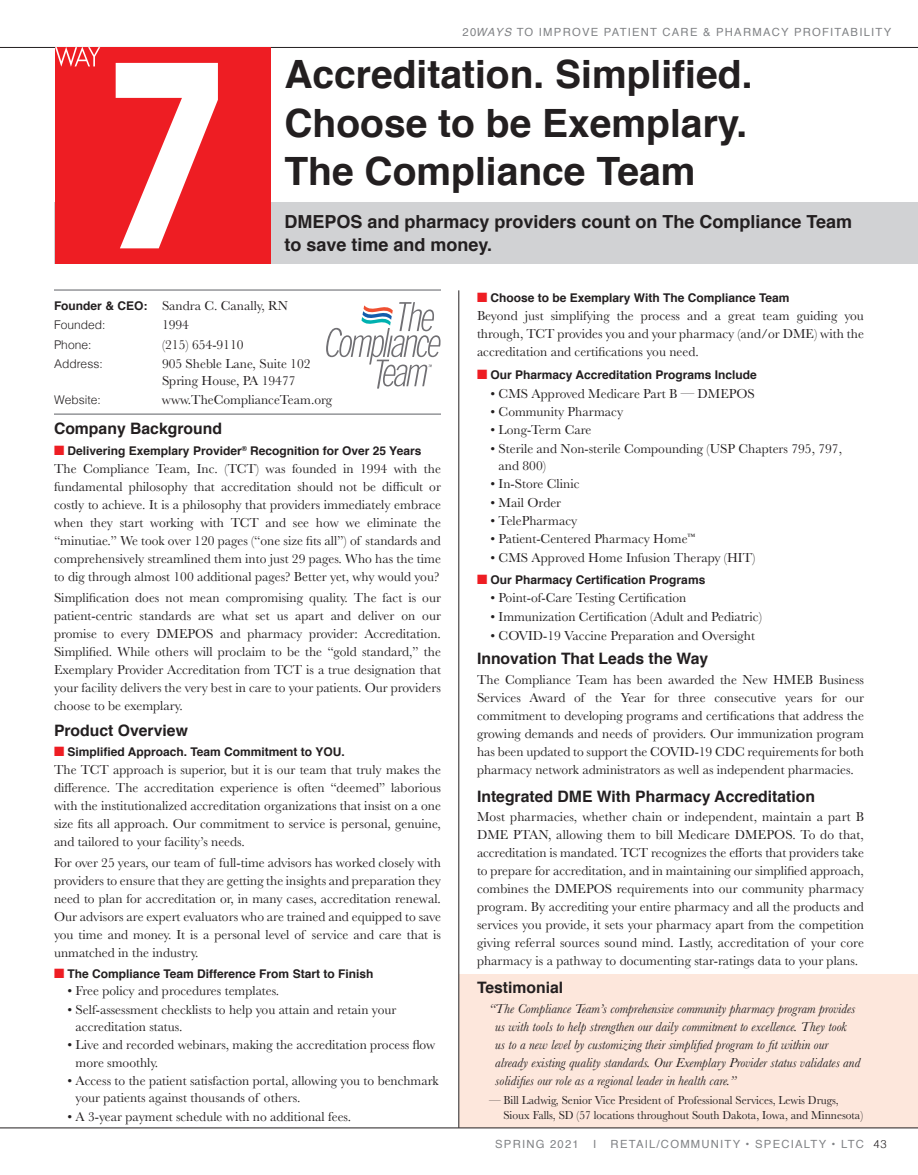
<style>
.page{position:relative;width:918px;height:1175px;background:#fff}
.page>*{position:absolute;margin:0;border:0;box-sizing:border-box;transform-origin:0 0}
.t1{font:700 39px/48px "Helvetica";color:#231f20}
.t2{font:700 18px/22.5px "Helvetica";color:#231f20}
.t3{font:700 15.75px "Helvetica";color:#231f20}
.t4{font:13.5px/18px "Baskerville";color:#231f20;text-align:justify}
.t5{font:italic 13.5px/18px "Baskerville";color:#231f20}
.t6{font:700 12px "Helvetica";color:#231f20}
.t7{font:12px/15px "Baskerville";color:#231f20;scale:.96 1}
.t8{font:300 12px "Helvetica";color:#231f20}
.t9{font:11.25px "Helvetica";letter-spacing:.11em;color:#808285}
.s1{font-style:italic}
.s2{font-family:"Helvetica";font-weight:700;font-size:12px}
.s3{color:#ee1d23}
.s4{font-weight:300;color:#231f20}
</style>
<div class="page">
<hr style="left:0;top:47px;width:918px;height:1px;background:#231f20">
<div style="left:459px;top:973px;width:459px;height:154px;background:#fde7dc"></div>
<div style="left:55px;top:202px;width:863px;height:61px;background:#d1d2d4"></div>
<hr style="left:54px;top:413px;width:387px;height:2px;background:#939598">
<hr style="left:54px;top:289px;width:387px;height:2px;background:#939598">
<div style="left:55px;top:47px;width:216px;height:216px;background:#ee1d23"></div>
<svg style="left:116px;top:63px;width:102px;height:185px"></svg>
<svg style="left:55px;top:47px;width:45px;height:20px"></svg>
<svg style="left:326px;top:302px;width:115px;height:86px"></svg>
<hr style="left:0;top:1127px;width:918px;height:1px;background:#231f20">
<hr style="left:459px;top:290px;width:1px;height:837px;background:#231f20">
<p class="t9" style="left:463px;top:23px;width:430px">20<span class="s1">WAYS</span> TO IMPROVE PATIENT CARE &amp; PHARMACY PROFITABILITY</p>
<h1 class="t1" style="left:284px;top:51px;width:470px">Accreditation. Simplified.<br>Choose to be Exemplary.<br>The Compliance Team</h1>
<h2 class="t2" style="left:284px;top:211px;width:569px">DMEPOS and pharmacy providers count on The Compliance Team to save time and money.</h2>
<p class="t4" style="left:54px;top:296px;width:236px"><span class="s2">Founder &amp; CEO:</span> Sandra C. Canally, RN</p>
<p class="t8" style="left:54px;top:315px;width:53px">Founded:</p>
<p class="t4" style="left:162px;top:316px;width:28px">1994</p>
<p class="t8" style="left:54px;top:334px;width:39px">Phone:</p>
<p class="t4" style="left:162px;top:335px;width:83px">(215) 654-9110</p>
<p class="t8" style="left:54px;top:354px;width:50px">Address:</p>
<p class="t4" style="left:162px;top:356px;width:150px;line-height:16.5px">905 Sheble Lane, Suite 102<br>Spring House, PA 19477</p>
<p class="t8" style="left:54px;top:390px;width:48px">Website:</p>
<p class="t4" style="left:162px;top:391px;width:172px">www.TheComplianceTeam.org</p>
<p class="t3" style="left:54px;top:416px;width:170px">Company Background</p>
<p class="t6" style="left:54px;top:441px;width:369px"><span class="s3">■</span> Delivering Exemplary Provider<sup>®</sup> Recognition for Over 25 Years</p>
<p class="t4" style="left:54px;top:460px;width:389px">The Compliance Team, Inc. (TCT) was founded in 1994 with the fundamental philosophy that accreditation should not be difficult or costly to achieve. It is a philosophy that providers immediately embrace when they start working with TCT and see how we eliminate the “minutiae.” We took over 120 pages (“one size fits all”) of standards and comprehensively streamlined them into just 29 pages. Who has the time to dig through almost 100 additional pages? Better yet, why would you?</p>
<p class="t4" style="left:54px;top:589px;width:389px">Simplification does not mean compromising quality. The fact is our patient-centric standards are what set us apart and deliver on our promise to every DMEPOS and pharmacy provider: Accreditation.<br>Simplified. While others will proclaim to be the “gold standard,” the Exemplary Provider Accreditation from TCT is a true designation that your facility delivers the very best in care to your patients. Our providers choose to be exemplary.</p>
<p class="t3" style="left:54px;top:718px;width:135px">Product Overview</p>
<p class="t6" style="left:54px;top:741px;width:292px"><span class="s3">■</span> Simplified Approach. Team Commitment to YOU.</p>
<p class="t4" style="left:54px;top:760px;width:389px">The TCT approach is superior, but it is our team that truly makes the difference. The accreditation experience is often “deemed” laborious with the institutionalized accreditation organizations that insist on a one size fits all approach. Our commitment to service is personal, genuine, and tailored to your facility’s needs.</p>
<p class="t4" style="left:54px;top:853px;width:389px">For over 25 years, our team of full-time advisors has worked closely with providers to ensure that they are getting the insights and preparation they need to plan for accreditation or, in many cases, accreditation renewal.<br>Our advisors are expert evaluators who are trained and equipped to save you time and money. It is a personal level of service and care that is unmatched in the industry.</p>
<p class="t6" style="left:54px;top:964px;width:321px"><span class="s3">■</span> The Compliance Team Difference From Start to Finish</p>
<p class="t4" style="left:68px;top:982px;width:213px">• Free policy and procedures templates.</p>
<p class="t4" style="left:76px;top:1001px;width:322px;line-height:17.2px;text-indent:-8px">• Self-assessment checklists to help you attain and retain your accreditation status.</p>
<p class="t4" style="left:76px;top:1036px;width:361px;line-height:17.2px;text-indent:-8px">• Live and recorded webinars, making the accreditation process flow more smoothly.</p>
<p class="t4" style="left:76px;top:1072px;width:364px;line-height:17.2px;text-indent:-8px">• Access to the patient satisfaction portal, allowing you to benchmark your patients against thousands of others.</p>
<p class="t4" style="left:68px;top:1107px;width:285px">• A 3-year payment schedule with no additional fees.</p>
<p class="t6" style="left:477px;top:288px;width:314px"><span class="s3">■</span> Choose to be Exemplary With The Compliance Team</p>
<p class="t4" style="left:477px;top:307px;width:389px">Beyond just simplifying the process and a great team guiding you through, TCT provides you and your pharmacy (and/or DME) with the accreditation and certifications you need.</p>
<p class="t6" style="left:477px;top:365px;width:281px"><span class="s3">■</span> Our Pharmacy Accreditation Programs Include</p>
<p class="t4" style="left:490px;top:384px;width:266px">• CMS Approved Medicare Part B — DMEPOS</p>
<p class="t4" style="left:490px;top:403px;width:134px">• Community Pharmacy</p>
<p class="t4" style="left:490px;top:421px;width:103px">• Long-Term Care</p>
<p class="t4" style="left:499px;top:440px;width:345px;line-height:17.2px;text-indent:-8px">• Sterile and Non-sterile Compounding (USP Chapters 795, 797, and 800)</p>
<p class="t4" style="left:490px;top:475px;width:91px">• In-Store Clinic</p>
<p class="t4" style="left:490px;top:493px;width:72px">• Mail Order</p>
<p class="t4" style="left:490px;top:511px;width:88px">• TelePharmacy</p>
<p class="t4" style="left:490px;top:530px;width:206px">• Patient-Centered Pharmacy Home<sup>™</sup></p>
<p class="t4" style="left:490px;top:548px;width:266px">• CMS Approved Home Infusion Therapy (HIT)</p>
<p class="t6" style="left:477px;top:570px;width:230px"><span class="s3">■</span> Our Pharmacy Certification Programs</p>
<p class="t4" style="left:490px;top:589px;width:197px">• Point-of-Care Testing Certification</p>
<p class="t4" style="left:490px;top:607px;width:273px">• Immunization Certification (Adult and Pediatric)</p>
<p class="t4" style="left:490px;top:626px;width:266px">• COVID-19 Vaccine Preparation and Oversight</p>
<p class="t3" style="left:477px;top:646px;width:233px">Innovation That Leads the Way</p>
<p class="t4" style="left:477px;top:670px;width:389px">The Compliance Team has been awarded the New HMEB Business Services Award of the Year for three consecutive years for our commitment to developing programs and certifications that address the growing demands and needs of providers. Our immunization program has been updated to support the COVID-19 CDC requirements for both pharmacy network administrators as well as independent pharmacies.</p>
<p class="t3" style="left:477px;top:783px;width:339px">Integrated DME With Pharmacy Accreditation</p>
<p class="t4" style="left:477px;top:808px;width:389px">Most pharmacies, whether chain or independent, maintain a part B DME PTAN, allowing them to bill Medicare DMEPOS. To do that, accreditation is mandated. TCT recognizes the efforts that providers take to prepare for accreditation, and in maintaining our simplified approach, combines the DMEPOS requirements into our community pharmacy program. By accrediting your entire pharmacy and all the products and services you provide, it sets your pharmacy apart from the competition giving referral sources sound mind. Lastly, accreditation of your core pharmacy is a pathway to documenting star-ratings data to your plans.</p>
<p class="t3" style="left:477px;top:975px;width:88px">Testimonial</p>
<p class="t5" style="left:495px;top:999px;width:367px;text-indent:-6px">“The Compliance Team’s comprehensive community pharmacy program provides us with tools to help strengthen our daily commitment to excellence. They took<br>us to a new level by customizing their simplified program to fit within our already existing quality standards. Our Exemplary Provider status validates and solidifies our role as a regional leader in health care.”</p>
<p class="t7" style="left:503px;top:1092px;width:376px;text-indent:-14px">— Bill Ladwig, Senior Vice President of Professional Services, Lewis Drugs,<br>Sioux Falls, SD (57 locations throughout South Dakota, Iowa, and Minnesota)</p>
<p class="t9" style="left:495px;top:1135px;width:85px">SPRING 2021</p>
<p class="t9" style="left:593px;top:1135px;width:5px">I</p>
<p class="t9" style="left:611px;top:1135px;width:277px">RETAIL/COMMUNITY • SPECIALTY • LTC <span class="s4">43</span></p>
</div>
